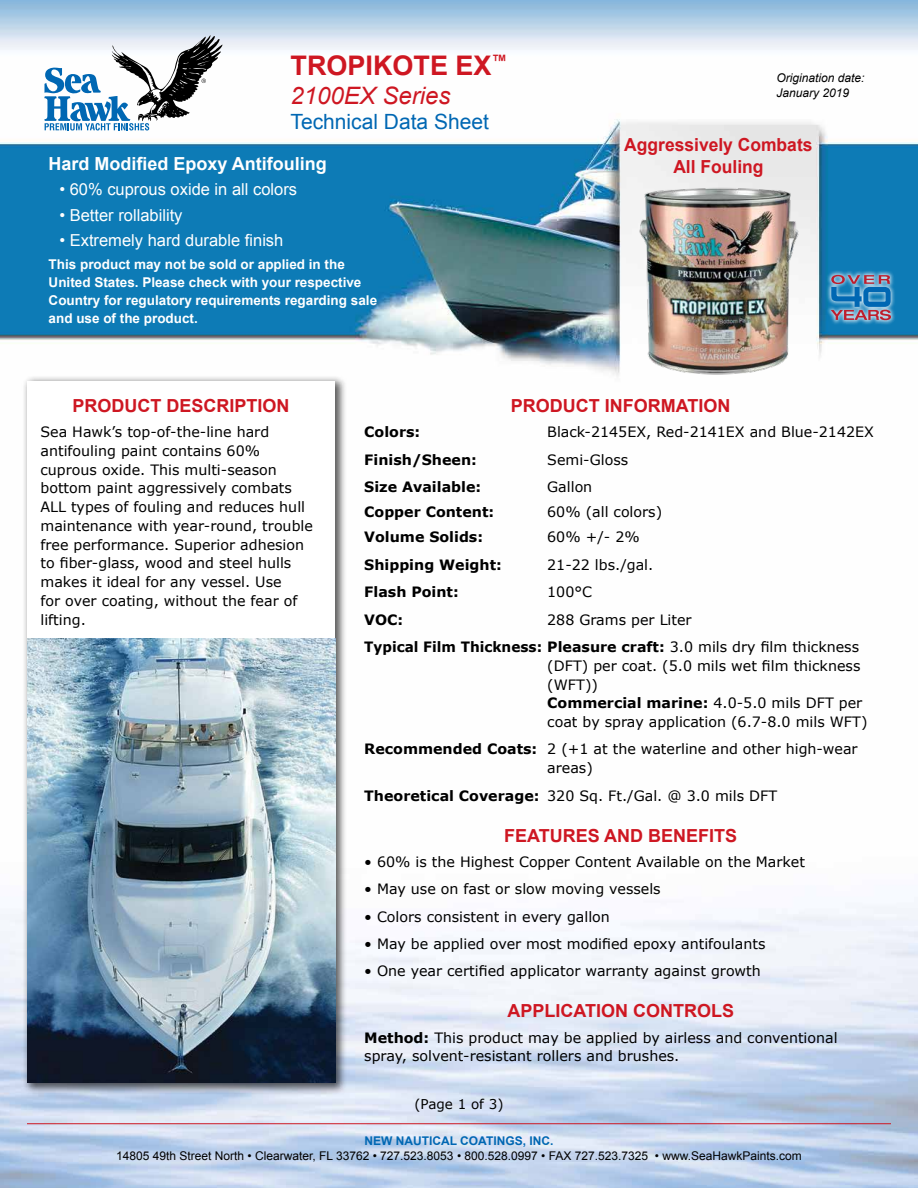
<style>
.page{position:relative;width:918px;height:1188px;background:#fff}
.page>*{position:absolute;margin:0;border:0;box-sizing:border-box;transform-origin:0 0}
.t1{font:700 27px "Arial";color:#ce1722}
.t2{font:italic 24px "Arial";color:#ce1722}
.t3{font:21px "Arial";color:#0067b3}
.t4{font:700 18px "Arial";color:#ce1722}
.t5{font:700 18px "Arial";color:#fff}
.t6{font:16.5px "Arial";color:#fff}
.t7{font:14.25px/18.8px "Verdana";color:#000}
.t8{font:700 14.25px "Verdana";color:#000}
.t9{font:700 13.5px/18px "Arial";color:#fff}
.t10{font:13.5px "Verdana";color:#000}
.t11{font:12px "Arial";color:#000}
.t12{font:italic 12px/14.4px "Arial";color:#000}
.t13{font:700 12px "Arial";color:#0067b3}
.s1{font-weight:700}
</style>
<div class="page">
<img style="left:0;top:0;width:918px;height:1188px">
<div style="left:22px;top:375px;width:326px;height:720px;background:#000;opacity:.65"></div>
<div style="left:28px;top:381px;width:307px;height:701px;background:#fff"></div>
<img style="left:28px;top:638px;width:307px;height:444px">
<img style="left:638px;top:184px;width:165px;height:195px">
<hr style="left:27px;top:1123px;width:864px;height:1px;background:#ce1722">
<svg style="left:44px;top:35px;width:178px;height:95px"></svg>
<div style="left:826px;top:270px;width:70px;height:55px;background:#fff;opacity:.75"></div>
<svg style="left:831px;top:275px;width:60px;height:45px"></svg>
<h1 class="t1" style="left:291px;top:48px;width:218px">TROPIKOTE EX<sup>™</sup></h1>
<h2 class="t2" style="left:291px;top:80px;width:162px">2100EX Series</h2>
<h3 class="t3" style="left:291px;top:108px;width:200px">Technical Data Sheet</h3>
<p class="t12" style="left:777px;top:71px;width:90px">Origination date:<br>January 2019</p>
<p class="t4" style="left:624px;top:133px;width:190px">Aggressively Combats</p>
<p class="t5" style="left:49px;top:152px;width:280px">Hard Modified Epoxy Antifouling</p>
<p class="t4" style="left:673px;top:154px;width:92px">All Fouling</p>
<p class="t6" style="left:59px;top:179px;width:239px">• 60% cuprous oxide in all colors</p>
<p class="t6" style="left:59px;top:204px;width:125px">• Better rollability</p>
<p class="t6" style="left:59px;top:229px;width:226px">• Extremely hard durable finish</p>
<p class="t9" style="left:49px;top:255px;width:330px">This product may not be sold or applied in the United States. Please check with your respective Country for regulatory requirements regarding sale and use of the product.</p>
<p class="t4" style="left:72px;top:394px;width:219px">PRODUCT DESCRIPTION</p>
<p class="t7" style="left:40px;top:423px;width:274px">Sea Hawk’s top-of-the-line hard antifouling paint contains 60% cuprous oxide. This multi-season bottom paint aggressively combats ALL types of fouling and reduces hull maintenance with year-round, trouble free performance. Superior adhesion to fiber-glass, wood and steel hulls makes it ideal for any vessel. Use<br>for over coating, without the fear of lifting.</p>
<p class="t4" style="left:511px;top:394px;width:221px">PRODUCT INFORMATION</p>
<p class="t8" style="left:364px;top:422px;width:58px">Colors:</p>
<p class="t7" style="left:547px;top:423px;width:328px">Black-2145EX, Red-2141EX and Blue-2142EX</p>
<p class="t8" style="left:364px;top:449px;width:114px">Finish/Sheen:</p>
<p class="t7" style="left:547px;top:450px;width:82px">Semi-Gloss</p>
<p class="t8" style="left:364px;top:477px;width:118px">Size Available:</p>
<p class="t7" style="left:547px;top:477px;width:47px">Gallon</p>
<p class="t8" style="left:364px;top:502px;width:132px">Copper Content:</p>
<p class="t7" style="left:547px;top:503px;width:116px">60% (all colors)</p>
<p class="t8" style="left:364px;top:527px;width:120px">Volume Solids:</p>
<p class="t7" style="left:547px;top:528px;width:94px">60% +/- 2%</p>
<p class="t8" style="left:364px;top:555px;width:139px">Shipping Weight:</p>
<p class="t7" style="left:547px;top:555px;width:108px">21-22 lbs./gal.</p>
<p class="t8" style="left:364px;top:582px;width:96px">Flash Point:</p>
<p class="t7" style="left:547px;top:583px;width:46px">100°C</p>
<p class="t8" style="left:364px;top:609px;width:41px">VOC:</p>
<p class="t7" style="left:364px;top:606px;width:496px;line-height:27.5px;text-indent:183px">288 Grams per Liter<br><span class="s1">Typical Film Thickness: Pleasure craft:</span> 3.0 mils dry film thickness</p>
<p class="t7" style="left:547px;top:656px;width:322px">(DFT) per coat. (5.0 mils wet film thickness (WFT))<br><span class="s1">Commercial marine:</span> 4.0-5.0 mils DFT per coat by spray application (6.7-8.0 mils WFT)</p>
<p class="t7" style="left:547px;top:740px;width:312px;text-indent:-183px"><span class="s1">Recommended Coats:</span> 2 (+1 at the waterline and other high-wear areas)</p>
<p class="t7" style="left:364px;top:786px;width:415px"><span class="s1">Theoretical Coverage:</span> 320 Sq. Ft./Gal. @ 3.0 mils DFT</p>
<p class="t4" style="left:504px;top:823px;width:235px">FEATURES AND BENEFITS</p>
<p class="t7" style="left:364px;top:852px;width:442px">• 60% is the Highest Copper Content Available on the Market</p>
<p class="t7" style="left:364px;top:879px;width:298px">• May use on fast or slow moving vessels</p>
<p class="t7" style="left:364px;top:907px;width:247px">• Colors consistent in every gallon</p>
<p class="t7" style="left:364px;top:934px;width:403px">• May be applied over most modified epoxy antifoulants</p>
<p class="t7" style="left:364px;top:962px;width:398px">• One year certified applicator warranty against growth</p>
<p class="t4" style="left:507px;top:999px;width:228px">APPLICATION CONTROLS</p>
<p class="t7" style="left:364px;top:1028px;width:475px"><span class="s1">Method:</span> This product may be applied by airless and conventional spray, solvent-resistant rollers and brushes.</p>
<p class="t10" style="left:415px;top:1095px;width:91px">(Page 1 of 3)</p>
<p class="t13" style="left:365px;top:1133px;width:190px">NEW NAUTICAL COATINGS, INC.</p>
<p class="t11" style="left:116px;top:1148px;width:687px">14805 49th Street North • Clearwater, FL 33762 • 727.523.8053 • 800.528.0997 • FAX 727.523.7325 • www.SeaHawkPaints.com</p>
</div>
